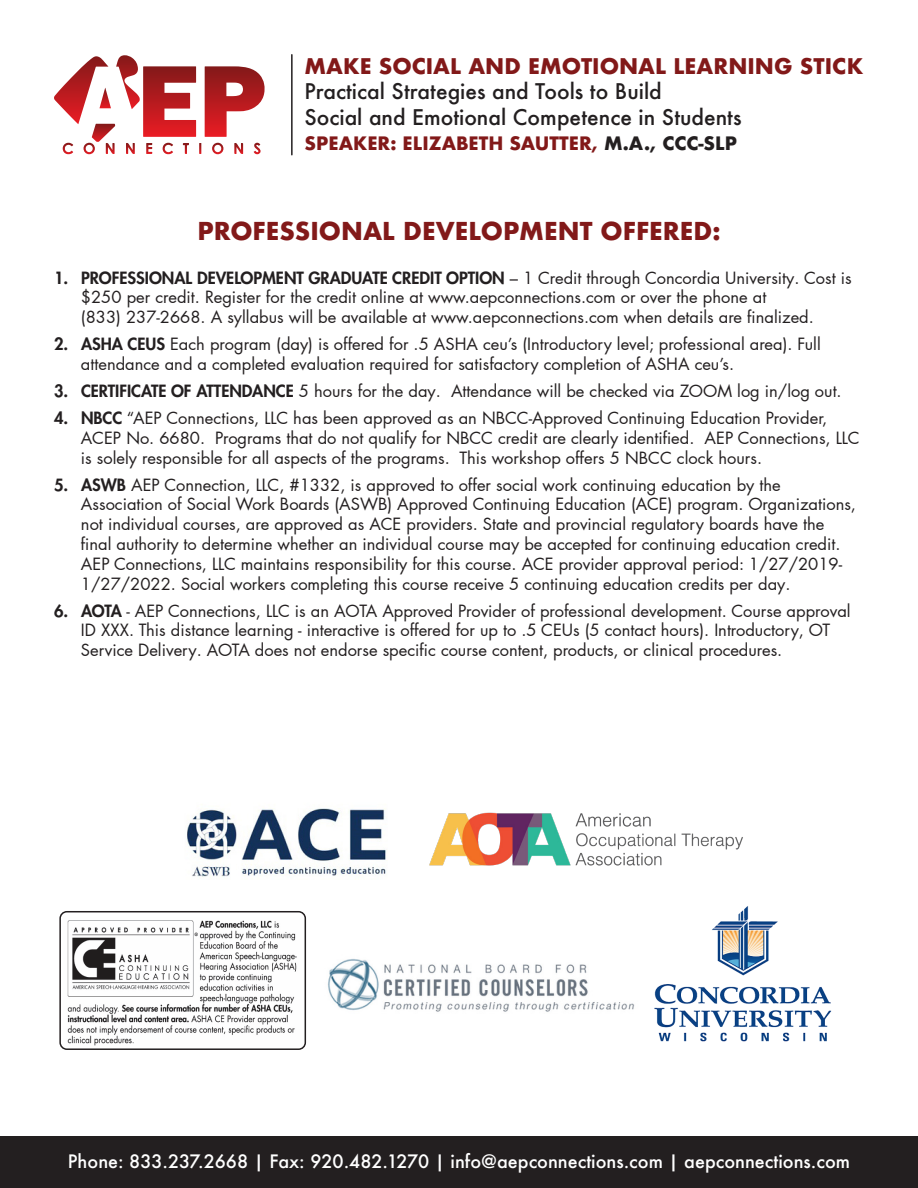
<style>
.page{position:relative;width:918px;height:1188px;background:#fff}
.page>*{position:absolute;margin:0;border:0;box-sizing:border-box;transform-origin:0 0}
.t1{font:700 24px "Futura";color:#821919}
.t2{font:500 21px "Futura";color:#231f20}
.t3{font:700 21px "Futura";color:#821919}
.t4{font:500 18px "Futura";color:#fff}
.t5{font:700 18px "Futura";color:#821919}
.t6{font:16.5px/19.8px "Futura LT Pro";color:#231f20}
.s1{color:#231f20}
.s2{font-weight:800}
</style>
<div class="page">
<div style="left:0;top:1136px;width:918px;height:52px;background:#231f20"></div>
<img style="left:328px;top:959px;width:307px;height:53px">
<img style="left:654px;top:906px;width:178px;height:136px">
<img style="left:187px;top:808px;width:199px;height:70px">
<img style="left:429px;top:812px;width:314px;height:54px">
<img style="left:67px;top:920px;width:230px;height:126px">
<div style="left:59px;top:911px;width:247px;height:139px;border:2px solid #231f20;border-radius:7px"></div>
<svg style="left:54px;top:55px;width:211px;height:100px"></svg>
<hr style="left:291px;top:55px;width:2px;height:100px;background:#231f20">
<p class="t3" style="left:305px;top:51px;width:560px">MAKE SOCIAL AND EMOTIONAL LEARNING STICK</p>
<p class="t2" style="left:305px;top:77px;width:359px">Practical Strategies and Tools to Build</p>
<p class="t2" style="left:305px;top:103px;width:438px">Social and Emotional Competence in Students</p>
<p class="t5" style="left:305px;top:131px;width:434px">SPEAKER: ELIZABETH SAUTTER, <span class="s1">M.A., CCC-SLP</span></p>
<p class="t1" style="left:197px;top:214px;width:525px">PROFESSIONAL DEVELOPMENT OFFERED:</p>
<p class="t6" style="left:81px;top:267px;width:772px;text-indent:-27px"><span class="s2">1. PROFESSIONAL DEVELOPMENT GRADUATE CREDIT OPTION</span> – 1 Credit through Concordia University. Cost is $250 per credit. Register for the credit online at www.aepconnections.com or over the phone at<br>(833) 237-2668. A syllabus will be available at www.aepconnections.com when details are finalized.</p>
<p class="t6" style="left:81px;top:334px;width:741px;text-indent:-27px"><span class="s2">2. ASHA CEUS</span> Each program (day) is offered for .5 ASHA ceu’s (Introductory level; professional area). Full attendance and a completed evaluation required for satisfactory completion of ASHA ceu’s.</p>
<p class="t6" style="left:54px;top:381px;width:789px"><span class="s2">3. CERTIFICATE OF ATTENDANCE</span> 5 hours for the day. Attendance will be checked via ZOOM log in/log out.</p>
<p class="t6" style="left:81px;top:408px;width:780px;text-indent:-27px"><span class="s2">4. NBCC</span> “AEP Connections, LLC has been approved as an NBCC-Approved Continuing Education Provider,<br>ACEP No. 6680. Programs that do not qualify for NBCC credit are clearly identified. AEP Connections, LLC is solely responsible for all aspects of the programs. This workshop offers 5 NBCC clock hours.</p>
<p class="t6" style="left:81px;top:474px;width:777px;text-indent:-27px"><span class="s2">5. ASWB</span> AEP Connection, LLC, #1332, is approved to offer social work continuing education by the Association of Social Work Boards (ASWB) Approved Continuing Education (ACE) program. Organizations, not individual courses, are approved as ACE providers. State and provincial regulatory boards have the final authority to determine whether an individual course may be accepted for continuing education credit.<br>AEP Connections, LLC maintains responsibility for this course. ACE provider approval period: 1/27/2019- 1/27/2022. Social workers completing this course receive 5 continuing education credits per day.</p>
<p class="t6" style="left:81px;top:600px;width:771px;text-indent:-27px"><span class="s2">6. AOTA</span> - AEP Connections, LLC is an AOTA Approved Provider of professional development. Course approval<br>ID XXX. This distance learning - interactive is offered for up to .5 CEUs (5 contact hours). Introductory, OT<br>Service Delivery. AOTA does not endorse specific course content, products, or clinical procedures.</p>
<p class="t4" style="left:68px;top:1149px;width:784px">Phone: 833.237.2668 | Fax: 920.482.1270 | info@aepconnections.com | aepconnections.com</p>
</div>
